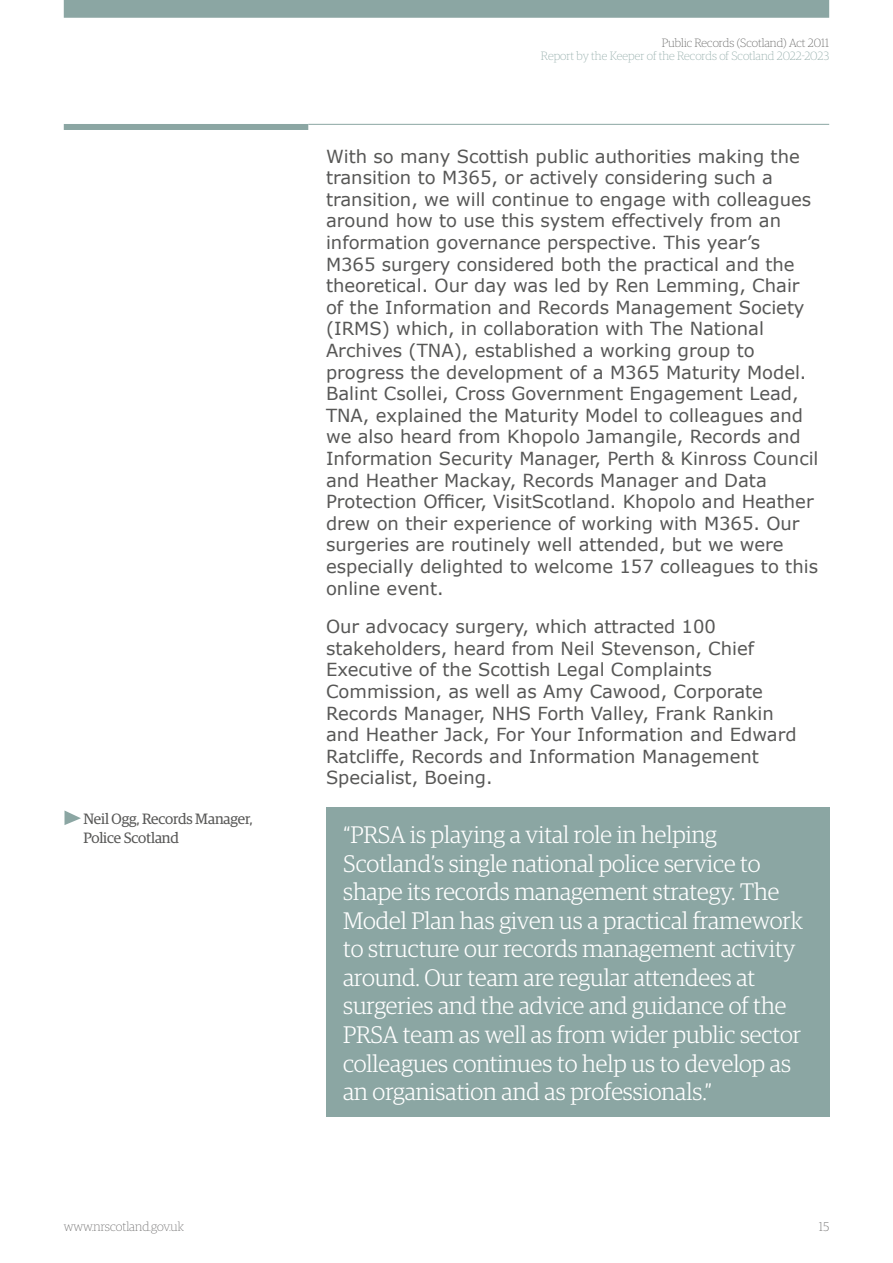
<style>
.page{position:relative;width:893px;height:1263px;background:#fff}
.page>*{position:absolute;margin:0;border:0;box-sizing:border-box;transform-origin:0 0}
.Boxed_Quote{font:300 24px/28.5px "Guardian Egyp";color:#fff}
.Body{font:18px/21.6px "Verdana";color:#575756}
.Quote_Credit{font:15px/19.5px "Guardian Egyp";letter-spacing:-.01em;color:#575756}
.t1{font:100 12.75px "Guardian Egyp";color:#646363}
.t2{font:100 12px "Guardian Egyp";color:#8ba6a3}
.t3{font:100 12px "Guardian Egyp";color:#575756}
</style>
<div class="page">
<hr style="left:308px;top:124px;width:521px;height:1px;background:#8ba6a3">
<div style="left:64px;top:0;width:765px;height:18px;background:#8ba6a3"></div>
<div style="left:64px;top:124px;width:244px;height:6px;background:#8ba6a3"></div>
<div style="left:326px;top:807px;width:503px;height:310px;background:#8ba6a3"></div>
<svg style="left:65px;top:811px;width:16px;height:14px"></svg>
<p class="t3" style="left:662px;top:35px;width:169px">Public Records (Scotland) Act 2011</p>
<p class="t2" style="left:541px;top:48px;width:290px">Report by the Keeper of the Records of Scotland 2022-2023</p>
<p class="Quote_Credit" style="left:83px;top:808px;width:171px">Neil Ogg, Records Manager,<br>Police Scotland</p>
<p class="Body" style="left:326px;top:145px;width:494px">With so many Scottish public authorities making the transition to M365, or actively considering such a transition, we will continue to engage with colleagues around how to use this system effectively from an information governance perspective. This year’s<br>M365 surgery considered both the practical and the theoretical. Our day was led by Ren Lemming, Chair of the Information and Records Management Society (IRMS) which, in collaboration with The National Archives (TNA), established a working group to progress the development of a M365 Maturity Model.<br>Balint Csollei, Cross Government Engagement Lead, TNA, explained the Maturity Model to colleagues and we also heard from Khopolo Jamangile, Records and Information Security Manager, Perth &amp; Kinross Council and Heather Mackay, Records Manager and Data Protection Officer, VisitScotland. Khopolo and Heather drew on their experience of working with M365. Our surgeries are routinely well attended, but we were especially delighted to welcome 157 colleagues to this online event.</p>
<p class="Body" style="left:326px;top:616px;width:472px">Our advocacy surgery, which attracted 100 stakeholders, heard from Neil Stevenson, Chief Executive of the Scottish Legal Complaints Commission, as well as Amy Cawood, Corporate Records Manager, NHS Forth Valley, Frank Rankin and Heather Jack, For Your Information and Edward Ratcliffe, Records and Information Management Specialist, Boeing.</p>
<p class="Boxed_Quote" style="left:343px;top:819px;width:461px">“PRSA is playing a vital role in helping Scotland’s single national police service to shape its records management strategy. The Model Plan has given us a practical framework to structure our records management activity around. Our team are regular attendees at surgeries and the advice and guidance of the PRSA team as well as from wider public sector colleagues continues to help us to develop as an organisation and as professionals.”</p>
<p class="t1" style="left:64px;top:1218px;width:122px">www.nrscotland.gov.uk</p>
<p class="t1" style="left:819px;top:1218px;width:12px">15</p>
</div>
